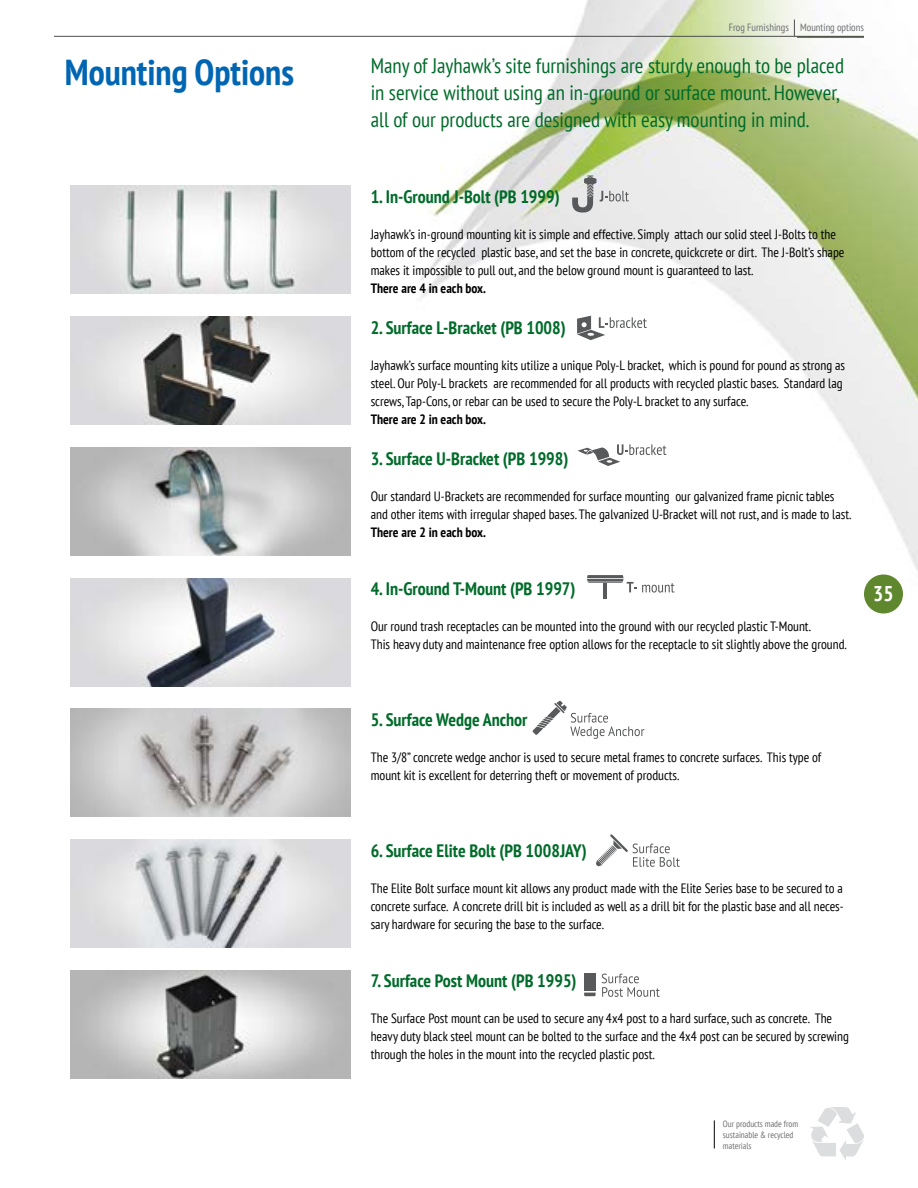
<style>
.page{position:relative;width:918px;height:1188px;background:#fff}
.page>*{position:absolute;margin:0;border:0;box-sizing:border-box;transform-origin:0 0}
.t1{font:700 condensed 36px "PT Sans";color:#0066b3}
.t2{font:700 condensed 21.3px "PT Sans";color:#fff}
.t3{font:condensed 21px/27px "PT Sans";color:#006b2a}
.t4{font:700 condensed 18px "PT Sans";color:#006b2a}
.t5{font:condensed 13.5px/18px "PT Sans";color:#000}
.t6{font:700 condensed 13.5px "PT Sans";color:#000}
.t7{font:condensed 10.5px "PT Sans";color:#6d6e71}
.t8{font:condensed 9px/10.8px "PT Sans";color:#6d6e71}
</style>
<div class="page">
<img style="left:54px;top:0;width:864px;height:1149px">
<img style="left:70px;top:709px;width:281px;height:108px">
<img style="left:70px;top:970px;width:281px;height:108px">
<img style="left:70px;top:578px;width:281px;height:108px">
<img style="left:70px;top:447px;width:281px;height:108px">
<img style="left:70px;top:317px;width:281px;height:108px">
<img style="left:70px;top:186px;width:281px;height:108px">
<hr style="left:798px;top:36px;width:66px;height:2px;background:#5f872e">
<svg style="left:794px;top:20px;width:1px;height:16px"></svg>
<hr style="left:54px;top:36px;width:810px;height:1px;background:#4d4d4f">
<svg style="left:810px;top:1107px;width:54px;height:53px"></svg>
<svg style="left:714px;top:1120px;width:1px;height:28px"></svg>
<svg style="left:572px;top:176px;width:57px;height:37px;background:#cacac9"></svg>
<svg style="left:577px;top:316px;width:70px;height:24px"></svg>
<svg style="left:578px;top:444px;width:88px;height:22px"></svg>
<hr style="left:603px;top:583px;width:4px;height:16px;background:#58595b">
<svg style="left:587px;top:575px;width:88px;height:18px"></svg>
<svg style="left:596px;top:834px;width:84px;height:33px"></svg>
<svg style="left:532px;top:701px;width:112px;height:38px"></svg>
<div style="left:584px;top:973px;width:12px;height:18px;background:#58595b"></div>
<svg style="left:584px;top:993px;width:12px;height:3px"></svg>
<svg style="left:602px;top:974px;width:58px;height:23px"></svg>
<div style="left:864px;top:574px;width:39px;height:40px;background:#5f872e;border-radius:50%"></div>
<img style="left:70px;top:839px;width:281px;height:108px">
<h1 class="t1" style="left:65px;top:48px;width:231px">Mounting Options</h1>
<p class="t7" style="left:729px;top:21px;width:137px">Frog Furnishings Mounting options</p>
<h3 class="t3" style="left:371px;top:52px;width:475px">Many of Jayhawk’s site furnishings are sturdy enough to be placed in service without using an in-ground or surface mount. However, all of our products are designed with easy mounting in mind.</h3>
<h3 class="t4" style="left:371px;top:185px;width:191px">1. In-Ground J-Bolt (PB 1999)</h3>
<p class="t5" style="left:371px;top:225px;width:475px">Jayhawk’s in-ground mounting kit is simple and effective. Simply attach our solid steel J-Bolts to the bottom of the recycled plastic base, and set the base in concrete, quickcrete or dirt. The J-Bolt’s shape makes it impossible to pull out, and the below ground mount is guaranteed to last.</p>
<p class="t6" style="left:371px;top:280px;width:117px">There are 4 in each box.</p>
<h3 class="t4" style="left:371px;top:316px;width:197px">2. Surface L-Bracket (PB 1008)</h3>
<p class="t5" style="left:371px;top:356px;width:476px">Jayhawk’s surface mounting kits utilize a unique Poly-L bracket, which is pound for pound as strong as steel. Our Poly-L brackets are recommended for all products with recycled plastic bases. Standard lag screws, Tap-Cons, or rebar can be used to secure the Poly-L bracket to any surface.</p>
<p class="t6" style="left:371px;top:410px;width:117px">There are 2 in each box.</p>
<h3 class="t4" style="left:371px;top:446px;width:199px">3. Surface U-Bracket (PB 1998)</h3>
<p class="t5" style="left:371px;top:487px;width:482px">Our standard U-Brackets are recommended for surface mounting our galvanized frame picnic tables and other items with irregular shaped bases. The galvanized U-Bracket will not rust, and is made to last.</p>
<p class="t6" style="left:371px;top:523px;width:117px">There are 2 in each box.</p>
<h3 class="t4" style="left:371px;top:577px;width:206px">4. In-Ground T-Mount (PB 1997)</h3>
<p class="t5" style="left:371px;top:617px;width:478px">Our round trash receptacles can be mounted into the ground with our recycled plastic T-Mount.<br>This heavy duty and maintenance free option allows for the receptacle to sit slightly above the ground.</p>
<h2 class="t2" style="left:873px;top:579px;width:22px">35</h2>
<h3 class="t4" style="left:371px;top:708px;width:158px">5. Surface Wedge Anchor</h3>
<p class="t5" style="left:371px;top:748px;width:452px">The 3/8” concrete wedge anchor is used to secure metal frames to concrete surfaces. This type of mount kit is excellent for deterring theft or movement of products.</p>
<h3 class="t4" style="left:371px;top:839px;width:218px">6. Surface Elite Bolt (PB 1008JAY)</h3>
<p class="t5" style="left:371px;top:879px;width:475px;text-align:justify">The Elite Bolt surface mount kit allows any product made with the Elite Series base to be secured to a concrete surface. A concrete drill bit is included as well as a drill bit for the plastic base and all neces&shy;sary hardware for securing the base to the surface.</p>
<h3 class="t4" style="left:371px;top:969px;width:207px">7. Surface Post Mount (PB 1995)</h3>
<p class="t5" style="left:371px;top:1009px;width:480px">The Surface Post mount can be used to secure any 4x4 post to a hard surface, such as concrete. The heavy duty black steel mount can be bolted to the surface and the 4x4 post can be secured by screwing through the holes in the mount into the recycled plastic post.</p>
<p class="t8" style="left:723px;top:1118px;width:77px">Our products made from sustainable &amp; recycled materials</p>
</div>
